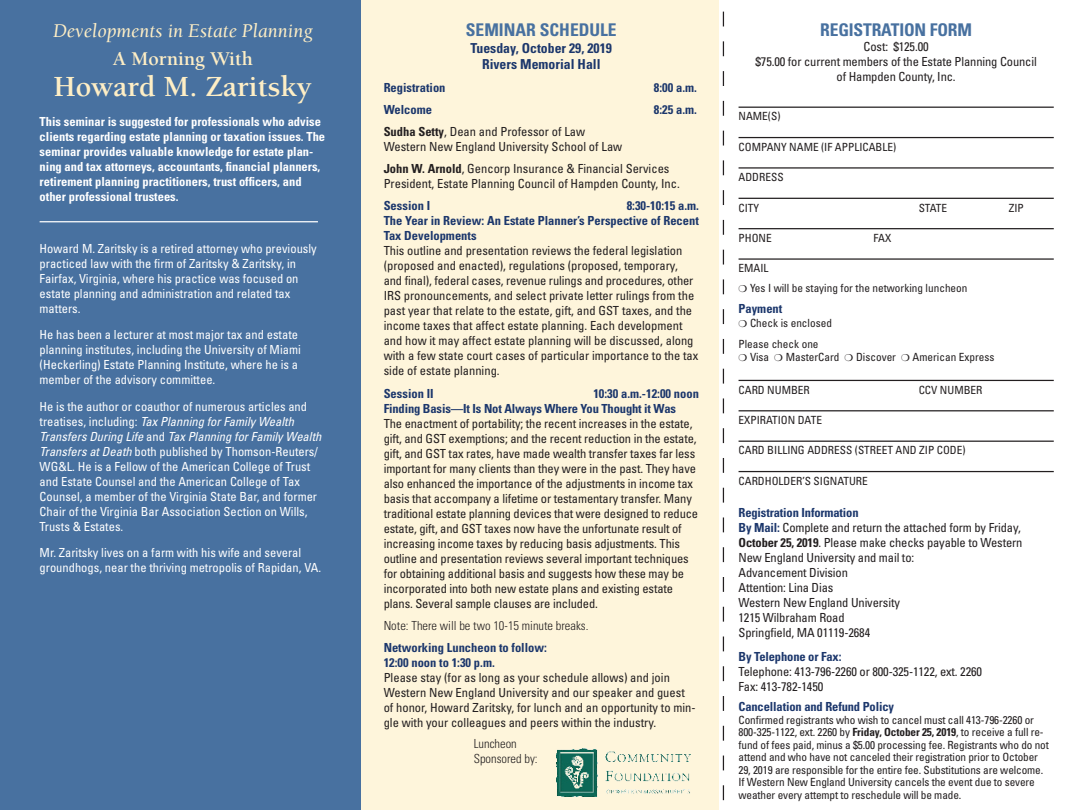
<style>
.page{position:relative;width:1070px;height:810px;background:#fff}
.page>*{position:absolute;margin:0;border:0;box-sizing:border-box;transform-origin:0 0}
.t1{font:700 30px "Berkeley";color:#feeec5}
.t2{font:italic 20px "Berkeley";color:#feeec5}
.t3{font:700 20px "Berkeley";color:#feeec5}
.t4{font:700 condensed 17.5px "Univers";letter-spacing:-.01em;color:#4871a0}
.t5{font:700 condensed 13.75px/16.5px "Univers";color:#1c376c;text-align:center}
.t6{font:condensed 12.5px/15px "Univers";letter-spacing:-.01em;color:#231f20}
.t7{font:condensed 12.5px/15px "Univers";color:#fff}
.t8{font:700 condensed 12.5px/15px "Univers";color:#1c376c}
.t9{font:700 condensed 12.5px/15px "Univers";color:#fff}
.t10{font:300 condensed 12.5px/15px "Univers";color:#231f20}
.t11{font:condensed 11.25px/12.5px "Univers";letter-spacing:-.01em;color:#231f20}
.s1{font-style:italic}
.s2{font-weight:700}
.s3{font-weight:700;color:#1c376c}
</style>
<div class="page">
<div style="left:360px;top:0;width:358px;height:810px;background:#fef5db"></div>
<div style="left:0;top:0;width:360px;height:810px;background:#4871a0"></div>
<hr style="left:738px;top:107px;width:315px;height:1px;background:#231f20">
<hr style="left:738px;top:137px;width:315px;height:1px;background:#231f20">
<hr style="left:738px;top:167px;width:315px;height:2px;background:#231f20">
<hr style="left:738px;top:198px;width:315px;height:1px;background:#231f20">
<hr style="left:738px;top:228px;width:315px;height:1px;background:#231f20">
<hr style="left:738px;top:258px;width:315px;height:2px;background:#231f20">
<hr style="left:738px;top:380px;width:315px;height:1px;background:#231f20">
<hr style="left:738px;top:410px;width:315px;height:1px;background:#231f20">
<hr style="left:738px;top:441px;width:315px;height:1px;background:#231f20">
<hr style="left:738px;top:471px;width:315px;height:1px;background:#231f20">
<svg style="left:722px;top:11px;width:2px;height:790px"></svg>
<img style="left:556px;top:749px;width:134px;height:48px">
<hr style="left:40px;top:221px;width:278px;height:1px;background:#fff">
<h2 class="t2" style="left:53px;top:20px;width:261px">Developments in Estate Planning</h2>
<h2 class="t3" style="left:113px;top:48px;width:142px">A Morning With</h2>
<h1 class="t1" style="left:54px;top:70px;width:259px">Howard M. Zaritsky</h1>
<p class="t9" style="left:40px;top:114px;width:287px">This seminar is suggested for professionals who advise clients regarding estate planning or taxation issues. The seminar provides valuable knowledge for estate plan&shy;ning and tax attorneys, accountants, financial planners, retirement planning practitioners, trust officers, and other professional trustees.</p>
<p class="t7" style="left:40px;top:241px;width:278px">Howard M. Zaritsky is a retired attorney who previously practiced law with the firm of Zaritsky &amp; Zaritsky, in Fairfax, Virginia, where his practice was focused on estate planning and administration and related tax matters.</p>
<p class="t7" style="left:40px;top:327px;width:263px">He has been a lecturer at most major tax and estate planning institutes, including the University of Miami (Heckerling) Estate Planning Institute, where he is a member of the advisory committee.</p>
<p class="t7" style="left:40px;top:399px;width:283px">He is the author or coauthor of numerous articles and treatises, including: <span class="s1">Tax Planning for Family Wealth Transfers During Life</span> and <span class="s1">Tax Planning for Family Wealth Transfers at Death</span> both published by Thomson-Reuters/ WG&amp;L. He is a Fellow of the American College of Trust and Estate Counsel and the American College of Tax Counsel, a member of the Virginia State Bar, and former Chair of the Virginia Bar Association Section on Wills, Trusts &amp; Estates.</p>
<p class="t7" style="left:40px;top:545px;width:283px">Mr. Zaritsky lives on a farm with his wife and several groundhogs, near the thriving metropolis of Rapidan, VA.</p>
<h3 class="t4" style="left:466px;top:19px;width:152px">SEMINAR SCHEDULE</h3>
<p class="t5" style="left:470px;top:40px;width:143px">Tuesday, October 29, 2019<br>Rivers Memorial Hall</p>
<p class="t8" style="left:383px;top:80px;width:63px">Registration</p>
<p class="t8" style="left:653px;top:80px;width:45px">8:00 a.m.</p>
<p class="t8" style="left:383px;top:102px;width:50px">Welcome</p>
<p class="t8" style="left:653px;top:102px;width:45px">8:25 a.m.</p>
<p class="t6" style="left:383px;top:124px;width:240px"><span class="s2">Sudha Setty</span>, Dean and Professor of Law<br>Western New England University School of Law</p>
<p class="t6" style="left:383px;top:161px;width:298px"><span class="s2">John W. Arnold</span>, Gencorp Insurance &amp; Financial Services<br>President, Estate Planning Council of Hampden County, Inc.</p>
<p class="t8" style="left:383px;top:198px;width:48px">Session I</p>
<p class="t8" style="left:383px;top:198px;width:317px;text-align:justify;text-indent:243px">8:30-10:15 a.m.<br>The Year in Review: An Estate Planner’s Perspective of Recent Tax Developments</p>
<p class="t6" style="left:383px;top:243px;width:316px">This outline and presentation reviews the federal legislation (proposed and enacted), regulations (proposed, temporary, and final), federal cases, revenue rulings and procedures, other IRS pronouncements, and select private letter rulings from the past year that relate to the estate, gift, and GST taxes, and the income taxes that affect estate planning. Each development and how it may affect estate planning will be discussed, along with a few state court cases of particular importance to the tax side of estate planning.</p>
<p class="t8" style="left:383px;top:386px;width:51px">Session II</p>
<p class="t8" style="left:383px;top:386px;width:317px;text-indent:210px">10:30 a.m.-12:00 noon<br>Finding Basis—It Is Not Always Where You Thought it Was</p>
<p class="t6" style="left:383px;top:415px;width:316px">The enactment of portability; the recent increases in the estate, gift, and GST exemptions; and the recent reduction in the estate, gift, and GST tax rates, have made wealth transfer taxes far less important for many clients than they were in the past. They have also enhanced the importance of the adjustments in income tax basis that accompany a lifetime or testamentary transfer. Many traditional estate planning devices that were designed to reduce estate, gift, and GST taxes now have the unfortunate result of increasing income taxes by reducing basis adjustments. This outline and presentation reviews several important techniques for obtaining additional basis and suggests how these may be incorporated into both new estate plans and existing estate plans. Several sample clauses are included.</p>
<p class="t10" style="left:383px;top:618px;width:206px">Note: There will be two 10-15 minute breaks.</p>
<p class="t8" style="left:383px;top:640px;width:165px">Networking Luncheon to follow:<br>12:00 noon to 1:30 p.m.</p>
<p class="t6" style="left:383px;top:670px;width:313px">Please stay (for as long as your schedule allows) and join Western New England University and our speaker and guest of honor, Howard Zaritsky, for lunch and an opportunity to min&shy;gle with your colleagues and peers within the industry.</p>
<p class="t10" style="left:473px;top:736px;width:65px">Luncheon<br>Sponsored by:</p>
<h3 class="t4" style="left:820px;top:19px;width:153px">REGISTRATION FORM</h3>
<p class="t6" style="left:755px;top:39px;width:283px;text-align:center">Cost: $125.00<br>$75.00 for current members of the Estate Planning Council of Hampden County, Inc.</p>
<p class="t11" style="left:738px;top:110px;width:43px">NAME(S)</p>
<p class="t11" style="left:738px;top:140px;width:159px">COMPANY NAME (IF APPLICABLE)</p>
<p class="t11" style="left:738px;top:171px;width:47px">ADDRESS</p>
<p class="t11" style="left:738px;top:201px;width:22px">CITY</p>
<p class="t11" style="left:918px;top:201px;width:30px">STATE</p>
<p class="t11" style="left:1008px;top:201px;width:17px">ZIP</p>
<p class="t11" style="left:738px;top:232px;width:35px">PHONE</p>
<p class="t11" style="left:873px;top:232px;width:19px">FAX</p>
<p class="t11" style="left:750px;top:258px;width:219px;line-height:19.5px;text-indent:-12px">EMAIL<br>Yes I will be staying for the networking luncheon</p>
<p class="t8" style="left:738px;top:301px;width:45px">Payment</p>
<p class="t11" style="left:738px;top:312px;width:95px;line-height:21px;text-indent:12px">Check is enclosed<br>Please check one</p>
<p class="t11" style="left:750px;top:351px;width:21px">Visa</p>
<p class="t11" style="left:785px;top:351px;width:55px">MasterCard</p>
<p class="t11" style="left:855px;top:351px;width:41px">Discover</p>
<p class="t11" style="left:912px;top:351px;width:83px">American Express</p>
<p class="t11" style="left:738px;top:383px;width:73px">CARD NUMBER</p>
<p class="t11" style="left:918px;top:383px;width:65px">CCV NUMBER</p>
<p class="t11" style="left:738px;top:414px;width:85px">EXPIRATION DATE</p>
<p class="t11" style="left:738px;top:444px;width:228px">CARD BILLING ADDRESS (STREET AND ZIP CODE)</p>
<p class="t11" style="left:738px;top:474px;width:131px">CARDHOLDER’S SIGNATURE</p>
<p class="t6" style="left:738px;top:505px;width:285px"><span class="s3">Registration Information<br>By Mail:</span> Complete and return the attached form by Friday, <span class="s2">October 25, 2019</span>. Please make checks payable to Western New England University and mail to:<br>Advancement Division<br>Attention: Lina Dias<br>Western New England University<br>1215 Wilbraham Road<br>Springfield, MA 01119-2684</p>
<p class="t8" style="left:738px;top:649px;width:104px">By Telephone or Fax:</p>
<p class="t6" style="left:738px;top:664px;width:245px">Telephone: 413-796-2260 or 800-325-1122, ext. 2260<br>Fax: 413-782-1450</p>
<p class="t8" style="left:738px;top:699px;width:157px">Cancellation and Refund Policy</p>
<p class="t11" style="left:738px;top:713px;width:312px">Confirmed registrants who wish to cancel must call 413-796-2260 or 800-325-1122, ext. 2260 by <span class="s2">Friday, October 25, 2019</span>, to receive a full re&shy;fund of fees paid, minus a $5.00 processing fee. Registrants who do not attend and who have not canceled their registration prior to October 29, 2019 are responsible for the entire fee. Substitutions are welcome.<br>If Western New England University cancels the event due to severe weather every attempt to reschedule will be made.</p>
</div>
